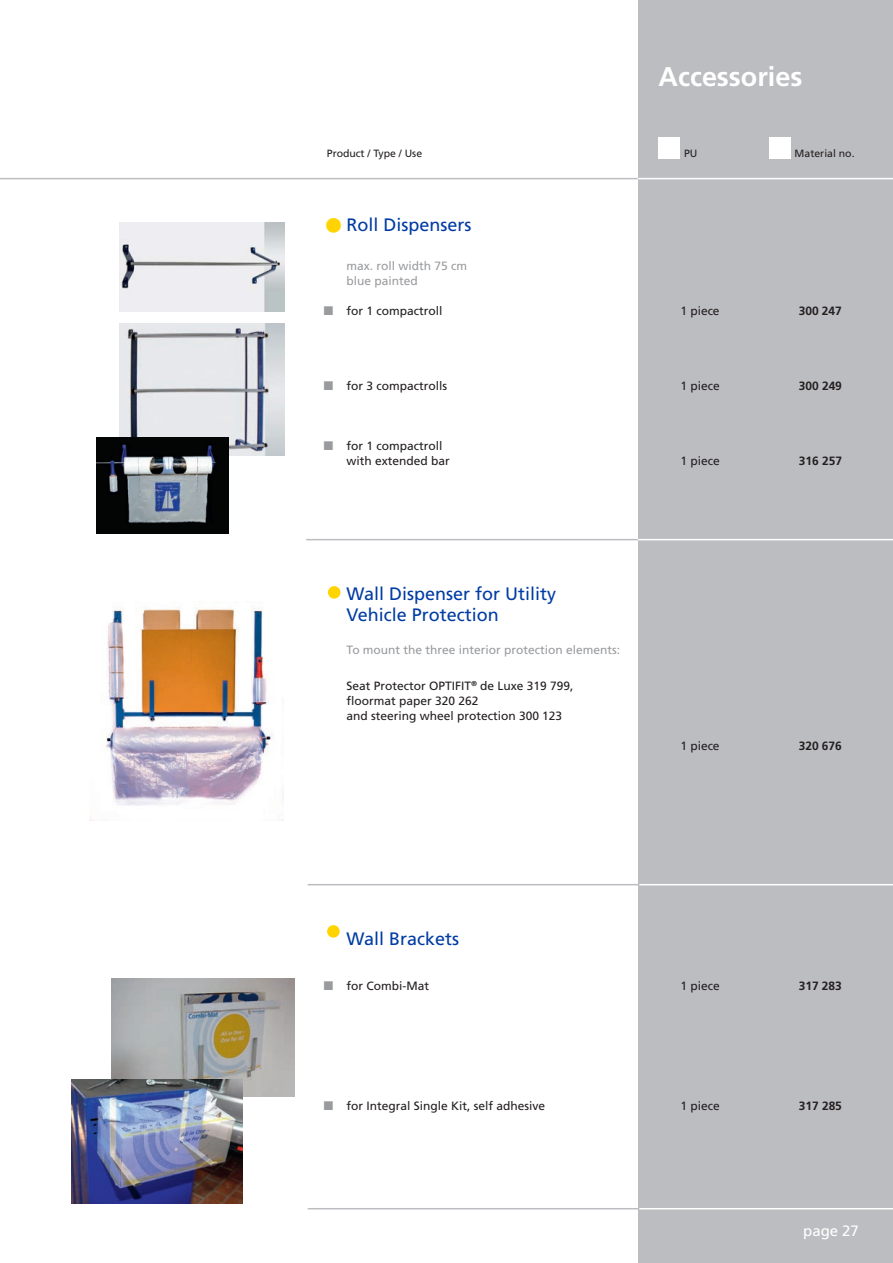
<style>
.page{position:relative;width:893px;height:1263px;background:#fff}
.page>*{position:absolute;margin:0;border:0;box-sizing:border-box;transform-origin:0 0}
.t1{font:700 27px "Frutiger";color:#fff}
.t2{font:18px/21px "Frutiger";color:#003ca4}
.t3{font:15px "Frutiger";color:#fff}
.t4{font:12px/15px "Frutiger";color:#231f20}
.t5{font:12px/15px "Frutiger";color:#999b9e}
.t6{font:700 12px "Frutiger";color:#231f20}
.t7{font:10.5px "Frutiger";color:#231f20}
.s1{font-size:42px;color:#ffd400}
</style>
<div class="page">
<img style="left:111px;top:978px;width:183px;height:118px">
<div style="left:638px;top:0;width:255px;height:1263px;background:#bcbdc0"></div>
<hr style="left:0;top:178px;width:638px;height:1px;background:#bcbdc0">
<hr style="left:638px;top:178px;width:255px;height:1px;background:#fff">
<hr style="left:306px;top:539px;width:332px;height:1px;background:#bcbdc0">
<hr style="left:638px;top:539px;width:255px;height:1px;background:#fff">
<hr style="left:308px;top:884px;width:331px;height:1px;background:#bcbdc0">
<hr style="left:639px;top:884px;width:254px;height:1px;background:#fff">
<hr style="left:308px;top:1208px;width:331px;height:1px;background:#bcbdc0">
<hr style="left:639px;top:1208px;width:254px;height:1px;background:#fff">
<img style="left:119px;top:222px;width:166px;height:90px">
<img style="left:119px;top:324px;width:166px;height:132px">
<img style="left:96px;top:438px;width:132px;height:96px">
<img style="left:71px;top:1079px;width:171px;height:124px">
<div style="left:327px;top:925px;width:13px;height:13px;background:#ffd400;border-radius:50%"></div>
<div style="left:328px;top:586px;width:12px;height:13px;background:#ffd400;border-radius:50%"></div>
<img style="left:89px;top:601px;width:195px;height:219px">
<hr style="left:0;top:0;width:1px;height:1263px;background:#bcbdc0">
<div style="left:658px;top:138px;width:22px;height:21px;background:#fff"></div>
<div style="left:769px;top:138px;width:21px;height:21px;background:#fff"></div>
<h1 class="t1" style="left:658px;top:66px;width:145px">Accessories</h1>
<p class="t7" style="left:327px;top:149px;width:97px">Product / Type / Use</p>
<p class="t7" style="left:684px;top:149px;width:15px">PU</p>
<p class="t7" style="left:795px;top:149px;width:62px">Material no.</p>
<h2 class="t2" style="left:323px;top:215px;width:150px"><span class="s1">•</span>Roll Dispensers</h2>
<p class="t5" style="left:347px;top:259px;width:122px">max. roll width 75 cm blue painted</p>
<p class="t4" style="left:347px;top:304px;width:97px">for 1 compactroll</p>
<p class="t4" style="left:680px;top:304px;width:41px">1 piece</p>
<p class="t6" style="left:799px;top:306px;width:45px">300 247</p>
<p class="t4" style="left:347px;top:379px;width:102px">for 3 compactrolls</p>
<p class="t4" style="left:680px;top:379px;width:41px">1 piece</p>
<p class="t6" style="left:799px;top:381px;width:45px">300 249</p>
<p class="t4" style="left:347px;top:439px;width:105px">for 1 compactroll with extended bar</p>
<h2 class="t2" style="left:347px;top:584px;width:211px">Wall Dispenser for Utility<br>Vehicle Protection</h2>
<p class="t5" style="left:347px;top:643px;width:275px">To mount the three interior protection elements:</p>
<p class="t4" style="left:347px;top:679px;width:228px">Seat Protector OPTIFIT<sup>®</sup> de Luxe 319 799, floormat paper 320 262<br>and steering wheel protection 300 123</p>
<p class="t4" style="left:680px;top:454px;width:41px">1 piece</p>
<p class="t6" style="left:799px;top:456px;width:45px">316 257</p>
<p class="t4" style="left:680px;top:739px;width:41px">1 piece</p>
<p class="t6" style="left:799px;top:741px;width:45px">320 676</p>
<h2 class="t2" style="left:347px;top:929px;width:114px">Wall Brackets</h2>
<p class="t4" style="left:347px;top:979px;width:84px">for Combi-Mat</p>
<p class="t4" style="left:680px;top:979px;width:41px">1 piece</p>
<p class="t6" style="left:799px;top:981px;width:45px">317 283</p>
<p class="t4" style="left:347px;top:1099px;width:200px">for Integral Single Kit, self adhesive</p>
<p class="t4" style="left:680px;top:1099px;width:41px">1 piece</p>
<p class="t6" style="left:799px;top:1101px;width:45px">317 285</p>
<p class="t3" style="left:803px;top:1225px;width:57px">page 27</p>
</div>
